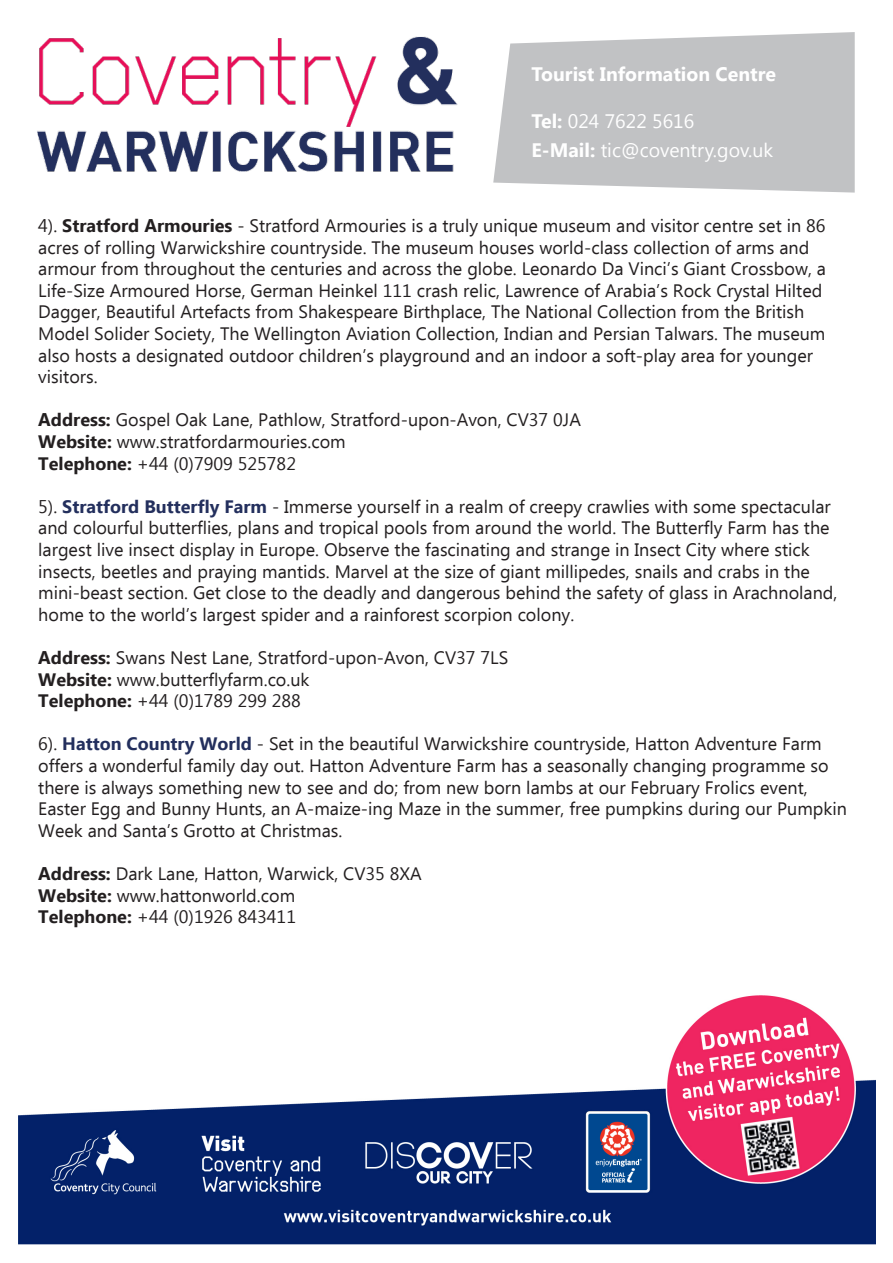
<style>
.page{position:relative;width:893px;height:1263px;background:#fff}
.page>*{position:absolute;margin:0;border:0;box-sizing:border-box;transform-origin:0 0}
.t1{font:19.5px "Segoe UI";color:#fff}
.t2{font:700 19.5px "Segoe UI";color:#fff}
.t3{font:18px/21.6px "Ebrima";color:#231f20}
.s1{font-weight:700}
.s2{font-weight:700;color:#232f5d}
</style>
<div class="page">
<img style="left:37px;top:36px;width:421px;height:136px">
<svg style="left:493px;top:32px;width:362px;height:161px;background:#c6c7c9"></svg>
<img style="left:18px;top:1109px;width:858px;height:136px">
<svg style="left:170px;top:995px;width:706px;height:114px"></svg>
<div style="left:678px;top:998px;width:13px;height:22px;background:#fff"></div>
<p class="t2" style="left:531px;top:61px;width:246px">Tourist Information Centre</p>
<p class="t1" style="left:531px;top:108px;width:164px"><span class="s1">Tel:</span> 024 7622 5616</p>
<p class="t1" style="left:531px;top:136px;width:243px"><span class="s1">E-Mail:</span> tic@coventry.gov.uk</p>
<p class="t3" style="left:38px;top:216px;width:789px">4). <span class="s1">Stratford Armouries</span> - Stratford Armouries is a truly unique museum and visitor centre set in 86 acres of rolling Warwickshire countryside. The museum houses world-class collection of arms and</p>
<p class="t3" style="left:38px;top:259px;width:789px">armour from throughout the centuries and across the globe. Leonardo Da Vinci’s Giant Crossbow, a<br>Life-Size Armoured Horse, German Heinkel 111 crash relic, Lawrence of Arabia’s Rock Crystal Hilted<br>Dagger, Beautiful Artefacts from Shakespeare Birthplace, The National Collection from the British</p>
<p class="t3" style="left:38px;top:324px;width:789px">Model Solider Society, The Wellington Aviation Collection, Indian and Persian Talwars. The museum also hosts a designated outdoor children’s playground and an indoor a soft-play area for younger</p>
<p class="t3" style="left:38px;top:367px;width:61px">visitors.</p>
<p class="t3" style="left:38px;top:410px;width:544px"><span class="s1">Address:</span> Gospel Oak Lane, Pathlow, Stratford-upon-Avon, CV37 0JA</p>
<p class="t3" style="left:38px;top:432px;width:309px"><span class="s1">Website:</span> www.stratfordarmouries.com</p>
<p class="t3" style="left:38px;top:453px;width:259px"><span class="s1">Telephone:</span> +44 (0)7909 525782</p>
<p class="t3" style="left:38px;top:497px;width:794px">5). <span class="s2">Stratford Butterfly Farm</span> - Immerse yourself in a realm of creepy crawlies with some spectacular and colourful butterflies, plans and tropical pools from around the world. The Butterfly Farm has the</p>
<p class="t3" style="left:38px;top:540px;width:773px">largest live insect display in Europe. Observe the fascinating and strange in Insect City where stick</p>
<p class="t3" style="left:38px;top:561px;width:801px">insects, beetles and praying mantids. Marvel at the size of giant millipedes, snails and crabs in the mini-beast section. Get close to the deadly and dangerous behind the safety of glass in Arachnoland, home to the world’s largest spider and a rainforest scorpion colony.</p>
<p class="t3" style="left:38px;top:648px;width:471px"><span class="s1">Address:</span> Swans Nest Lane, Stratford-upon-Avon, CV37 7LS</p>
<p class="t3" style="left:38px;top:669px;width:273px"><span class="s1">Website:</span> www.butterflyfarm.co.uk</p>
<p class="t3" style="left:38px;top:691px;width:264px"><span class="s1">Telephone:</span> +44 (0)1789 299 288</p>
<p class="t3" style="left:38px;top:734px;width:810px">6). <span class="s2">Hatton Country World</span> - Set in the beautiful Warwickshire countryside, Hatton Adventure Farm offers a wonderful family day out. Hatton Adventure Farm has a seasonally changing programme so there is always something new to see and do; from new born lambs at our February Frolics event, Easter Egg and Bunny Hunts, an A-maize-ing Maze in the summer, free pumpkins during our Pumpkin Week and Santa’s Grotto at Christmas.</p>
<p class="t3" style="left:38px;top:864px;width:385px"><span class="s1">Address:</span> Dark Lane, Hatton, Warwick, CV35 8XA</p>
<p class="t3" style="left:38px;top:885px;width:258px"><span class="s1">Website:</span> www.hattonworld.com</p>
<p class="t3" style="left:38px;top:907px;width:259px"><span class="s1">Telephone:</span> +44 (0)1926 843411</p>
</div>
